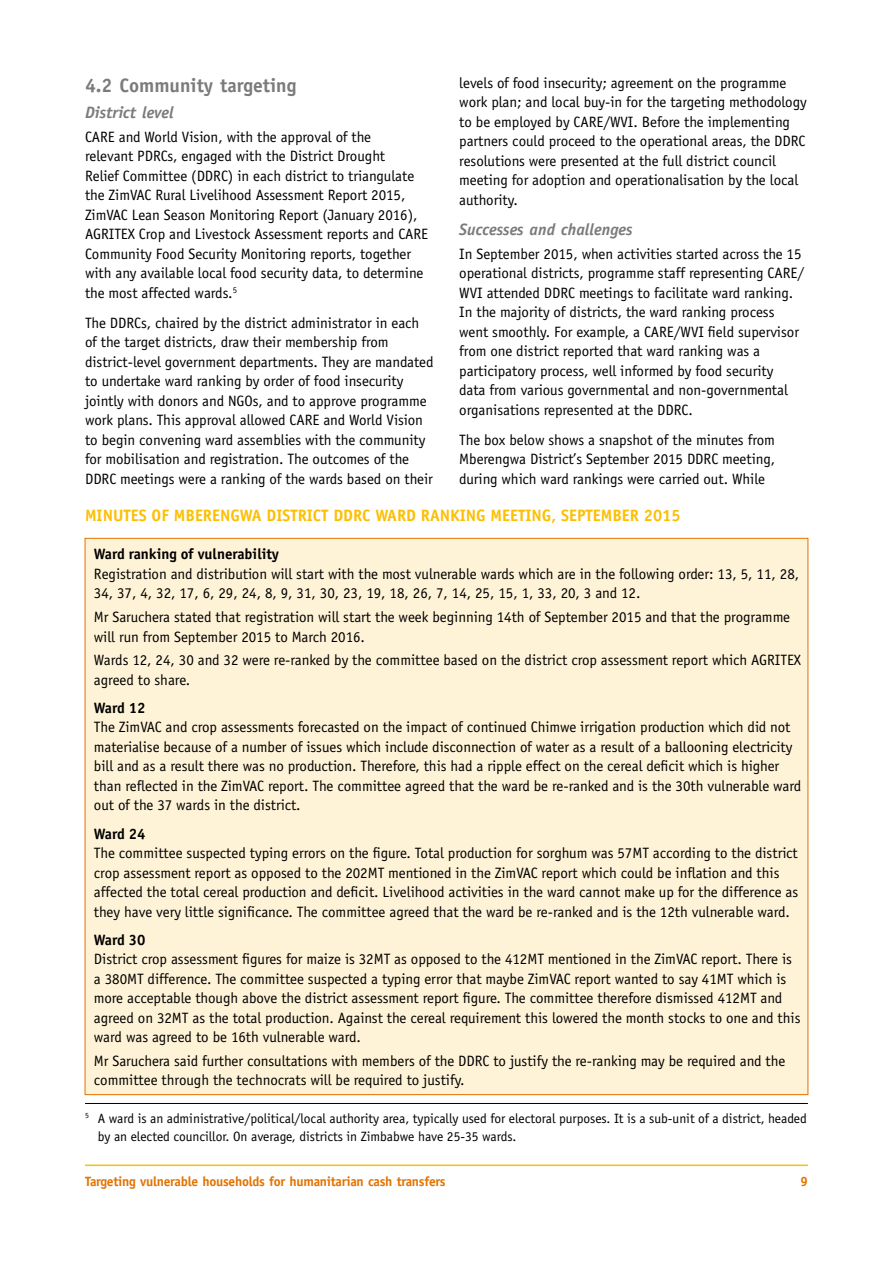
<style>
.page{position:relative;width:893px;height:1263px;background:#fff}
.page>*{position:absolute;margin:0;border:0;box-sizing:border-box;transform-origin:0 0}
.t1{font:700 19.5px "Officina Sans";color:#7c7b7b}
.t2{font:700 16.5px "Officina Sans";color:#fcbf00}
.t3{font:italic 700 16.5px "Officina Sans";color:#7c7b7b}
.t4{font:15px/19.5px "Officina Sans";letter-spacing:-.005em;color:#000}
.t5{font:700 15px "Officina Sans";letter-spacing:-.005em;color:#000}
.t6{font:13.5px/18px "Officina Sans";letter-spacing:-.005em;color:#000}
.t7{font:700 13.5px "Officina Sans";letter-spacing:-.02em;color:#e27300}
</style>
<div class="page">
<hr style="left:85px;top:1164px;width:723px;height:2px;background:#fcbf00">
<div style="left:85px;top:538px;width:723px;height:557px;background:#fff3d7"></div>
<hr style="left:85px;top:1103px;width:723px;height:1px;background:#000">
<h1 class="t1" style="left:85px;top:73px;width:213px">4.2 Community targeting</h1>
<p class="t3" style="left:85px;top:102px;width:90px">District level</p>
<p class="t4" style="left:85px;top:127px;width:345px">CARE and World Vision, with the approval of the<br>relevant PDRCs, engaged with the District Drought<br>Relief Committee (DDRC) in each district to triangulate the ZimVAC Rural Livelihood Assessment Report 2015, ZimVAC Lean Season Monitoring Report (January 2016), AGRITEX Crop and Livestock Assessment reports and CARE Community Food Security Monitoring reports, together with any available local food security data, to determine the most affected wards.<sup>5</sup></p>
<p class="t4" style="left:85px;top:313px;width:350px">The DDRCs, chaired by the district administrator in each of the target districts, draw their membership from district-level government departments. They are mandated to undertake ward ranking by order of food insecurity jointly with donors and NGOs, and to approve programme work plans. This approval allowed CARE and World Vision to begin convening ward assemblies with the community for mobilisation and registration. The outcomes of the DDRC meetings were a ranking of the wards based on their</p>
<p class="t4" style="left:459px;top:73px;width:349px">levels of food insecurity; agreement on the programme work plan; and local buy-in for the targeting methodology to be employed by CARE/WVI. Before the implementing partners could proceed to the operational areas, the DDRC resolutions were presented at the full district council meeting for adoption and operationalisation by the local authority.</p>
<p class="t3" style="left:459px;top:219px;width:175px">Successes and challenges</p>
<p class="t4" style="left:459px;top:244px;width:346px">In September 2015, when activities started across the 15 operational districts, programme staff representing CARE/ WVI attended DDRC meetings to facilitate ward ranking.<br>In the majority of districts, the ward ranking process went smoothly. For example, a CARE/WVI field supervisor from one district reported that ward ranking was a participatory process, well informed by food security<br>data from various governmental and non-governmental organisations represented at the DDRC.</p>
<p class="t4" style="left:459px;top:430px;width:317px;text-align:justify">The box below shows a snapshot of the minutes from Mberengwa District’s September 2015 DDRC meeting, during which ward rankings were carried out. While</p>
<p class="t2" style="left:85px;top:505px;width:597px">MINUTES OF MBERENGWA DISTRICT DDRC WARD RANKING MEETING, SEPTEMBER 2015</p>
<p class="t5" style="left:94px;top:545px;width:187px">Ward ranking of vulnerability</p>
<p class="t4" style="left:94px;top:564px;width:707px">Registration and distribution will start with the most vulnerable wards which are in the following order: 13, 5, 11, 28,<br>34, 37, 4, 32, 17, 6, 29, 24, 8, 9, 31, 30, 23, 19, 18, 26, 7, 14, 25, 15, 1, 33, 20, 3 and 12.</p>
<p class="t4" style="left:94px;top:607px;width:698px">Mr Saruchera stated that registration will start the week beginning 14th of September 2015 and that the programme will run from September 2015 to March 2016.</p>
<p class="t4" style="left:94px;top:651px;width:709px">Wards 12, 24, 30 and 32 were re-ranked by the committee based on the district crop assessment report which AGRITEX agreed to share.</p>
<p class="t5" style="left:94px;top:698px;width:53px">Ward 12</p>
<p class="t4" style="left:94px;top:718px;width:709px">The ZimVAC and crop assessments forecasted on the impact of continued Chimwe irrigation production which did not materialise because of a number of issues which include disconnection of water as a result of a ballooning electricity bill and as a result there was no production. Therefore, this had a ripple effect on the cereal deficit which is higher than reflected in the ZimVAC report. The committee agreed that the ward be re-ranked and is the 30th vulnerable ward out of the 37 wards in the district.</p>
<p class="t5" style="left:94px;top:824px;width:53px">Ward 24</p>
<p class="t4" style="left:94px;top:843px;width:706px">The committee suspected typing errors on the figure. Total production for sorghum was 57MT according to the district crop assessment report as opposed to the 202MT mentioned in the ZimVAC report which could be inflation and this affected the total cereal production and deficit. Livelihood activities in the ward cannot make up for the difference as they have very little significance. The committee agreed that the ward be re-ranked and is the 12th vulnerable ward.</p>
<p class="t5" style="left:94px;top:930px;width:53px">Ward 30</p>
<p class="t4" style="left:94px;top:949px;width:708px">District crop assessment figures for maize is 32MT as opposed to the 412MT mentioned in the ZimVAC report. There is a 380MT difference. The committee suspected a typing error that maybe ZimVAC report wanted to say 41MT which is more acceptable though above the district assessment report figure. The committee therefore dismissed 412MT and agreed on 32MT as the total production. Against the cereal requirement this lowered the month stocks to one and this ward was agreed to be 16th vulnerable ward.</p>
<p class="t4" style="left:94px;top:1051px;width:693px">Mr Saruchera said further consultations with members of the DDRC to justify the re-ranking may be required and the committee through the technocrats will be required to justify.</p>
<p class="t6" style="left:98px;top:1109px;width:710px;text-indent:-13px"><sup>5</sup> A ward is an administrative/political/local authority area, typically used for electoral purposes. It is a sub-unit of a district, headed by an elected councillor. On average, districts in Zimbabwe have 25-35 wards.</p>
<p class="t7" style="left:85px;top:1173px;width:362px">Targeting vulnerable households for humanitarian cash transfers</p>
<p class="t7" style="left:800px;top:1173px;width:9px">9</p>
</div>
